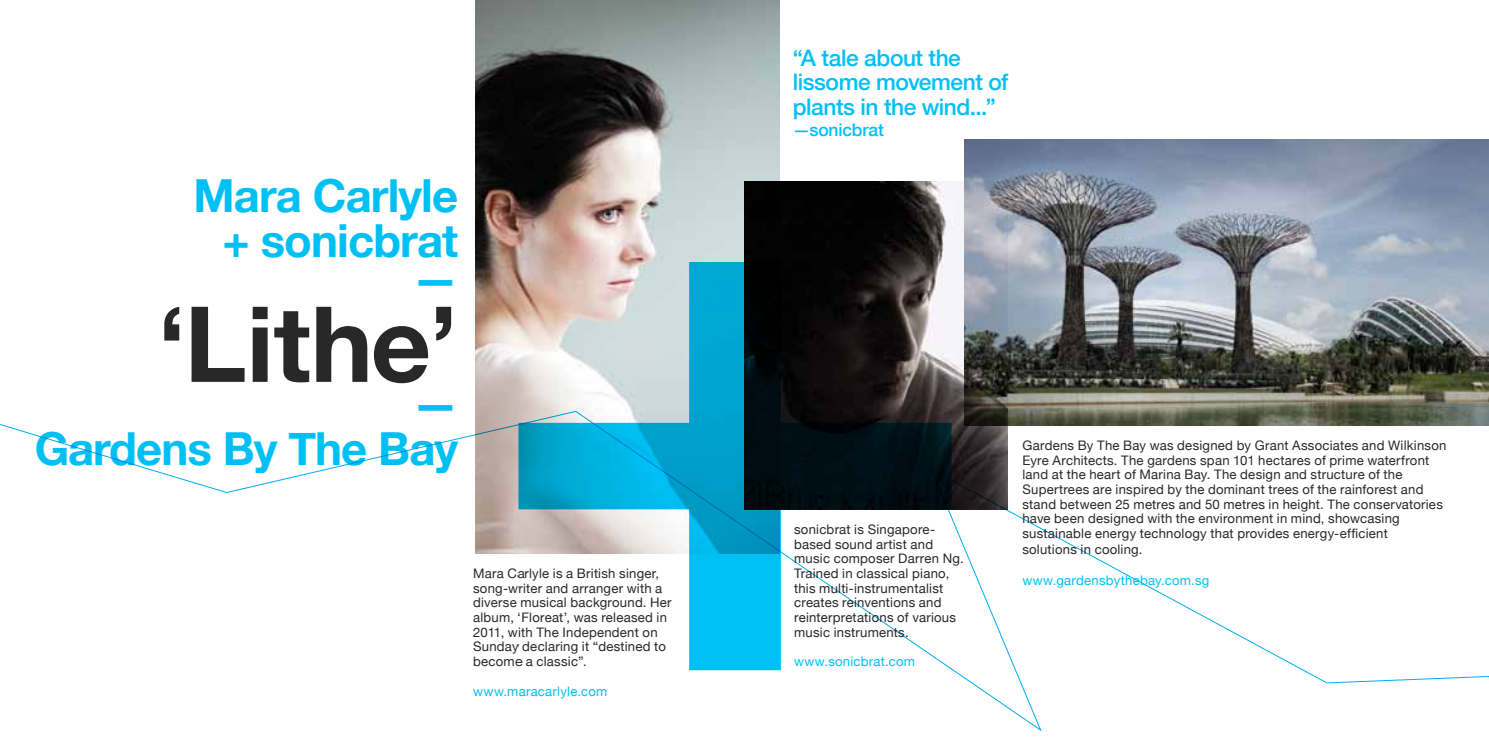
<style>
.page{position:relative;width:1489px;height:745px;background:#fff}
.page>*{position:absolute;margin:0;border:0;box-sizing:border-box;transform-origin:0 0}
.t1{font:700 105px "Helvetica Neue";color:#292829}
.t2{font:700 45.5px/44.8px "Helvetica Neue";letter-spacing:-.02em;color:#00c0f3;text-align:right}
.t3{font:500 22.75px/24.5px "Helvetica Neue";letter-spacing:-.02em;color:#00c0f3}
.t4{font:500 17.5px "Helvetica Neue";letter-spacing:-.01em;color:#00c0f3}
.t5{font:13.12px/14.7px "Helvetica Neue";letter-spacing:.02em;color:#292829}
.t6{font:13.12px "Helvetica Neue";letter-spacing:.02em;color:#00c0f3}
</style>
<div class="page">
<svg style="left:0;top:424px;width:1488px;height:306px"></svg>
<img style="left:964px;top:139px;width:524px;height:286px">
<img style="left:475px;top:0;width:304px;height:553px">
<img style="left:744px;top:181px;width:263px;height:328px">
<svg style="left:518px;top:262px;width:433px;height:407px"></svg>
<h2 class="t2" style="left:193px;top:172px;width:266px">Mara Carlyle + sonicbrat</h2>
<h2 class="t2" style="left:413px;top:255px;width:47px">—</h2>
<h1 class="t1" style="left:157px;top:279px;width:302px">‘Lithe’</h1>
<h2 class="t2" style="left:34px;top:380px;width:425px">—<br>Gardens By The Bay</h2>
<p class="t5" style="left:473px;top:565px;width:200px">Mara Carlyle is a British singer, song-writer and arranger with a diverse musical background. Her album, ‘Floreat’, was released in<br>2011, with The Independent on<br>Sunday declaring it “destined to become a classic”.</p>
<p class="t6" style="left:473px;top:682px;width:136px">www.maracarlyle.com</p>
<h3 class="t3" style="left:792px;top:45px;width:217px">“A tale about the lissome movement of plants in the wind...”</h3>
<h3 class="t4" style="left:792px;top:119px;width:93px">—sonicbrat</h3>
<p class="t5" style="left:794px;top:521px;width:171px">sonicbrat is Singapore&shy;based sound artist and music composer Darren Ng.<br>Trained in classical piano, this multi-instrumentalist creates reinventions and reinterpretations of various music instruments.</p>
<p class="t6" style="left:794px;top:653px;width:122px">www.sonicbrat.com</p>
<p class="t5" style="left:1022px;top:437px;width:425px">Gardens By The Bay was designed by Grant Associates and Wilkinson Eyre Architects. The gardens span 101 hectares of prime waterfront land at the heart of Marina Bay. The design and structure of the Supertrees are inspired by the dominant trees of the rainforest and stand between 25 metres and 50 metres in height. The conservatories have been designed with the environment in mind, showcasing sustainable energy technology that provides energy-efficient<br>solutions in cooling.</p>
<p class="t6" style="left:1022px;top:572px;width:188px">www.gardensbythebay.com.sg</p>
</div>
